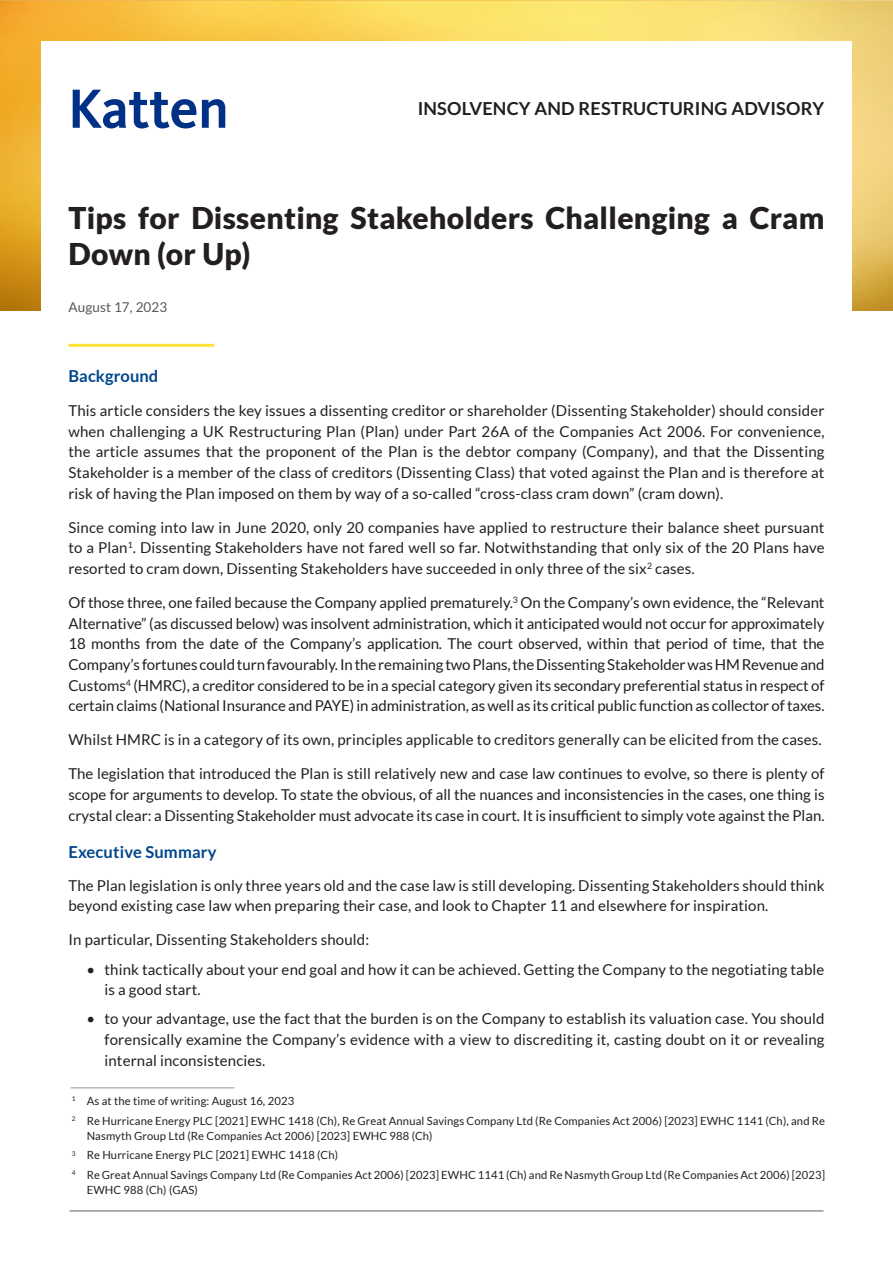
<style>
.page{position:relative;width:893px;height:1263px;background:#fff}
.page>*{position:absolute;margin:0;border:0;box-sizing:border-box;transform-origin:0 0}
.t1{font:900 30px/36px "Lato";letter-spacing:.01em;color:#231f20}
.t2{font:700 18px "Lato";letter-spacing:.01em;color:#231f20}
.SubHeads{font:700 16.5px "Lato";letter-spacing:.01em;color:#01468c}
.t3{font:15px/20.7px "Lato";letter-spacing:.01em;color:#231f20;text-align:justify}
.Alpha{font:13.5px "Lato";letter-spacing:.01em;color:#57585a}
.SubHeads-2{font:11.25px/15px "Lato";letter-spacing:.01em;color:#231f20}
</style>
<div class="page">
<img style="left:0;top:0;width:893px;height:311px">
<div style="left:41px;top:41px;width:810px;height:328px;background:#fff"></div>
<svg style="left:73px;top:90px;width:152px;height:38px"></svg>
<hr style="left:68px;top:344px;width:146px;height:3px;background:#ffe23a">
<hr style="left:70px;top:1210px;width:753px;height:2px;background:#91959d">
<hr style="left:71px;top:1087px;width:163px;height:1px;background:#939598">
<p class="t2" style="left:418px;top:99px;width:408px">INSOLVENCY AND RESTRUCTURING ADVISORY</p>
<p class="t1" style="left:68px;top:200px;width:757px">Tips for Dissenting Stakeholders Challenging a Cram<br>Down (or Up)</p>
<p class="Alpha" style="left:68px;top:299px;width:100px">August 17, 2023</p>
<p class="SubHeads" style="left:68px;top:366px;width:91px">Background</p>
<p class="t3" style="left:68px;top:400px;width:758px">This article considers the key issues a dissenting creditor or shareholder (Dissenting Stakeholder) should consider when challenging a UK Restructuring Plan (Plan) under Part 26A of the Companies Act 2006. For convenience, the article assumes that the proponent of the Plan is the debtor company (Company), and that the Dissenting Stakeholder is a member of the class of creditors (Dissenting Class) that voted against the Plan and is therefore at risk of having the Plan imposed on them by way of a so-called “cross-class cram down” (cram down).</p>
<p class="t3" style="left:68px;top:517px;width:758px">Since coming into law in June 2020, only 20 companies have applied to restructure their balance sheet pursuant to a Plan<sup>1</sup>. Dissenting Stakeholders have not fared well so far. Notwithstanding that only six of the 20 Plans have resorted to cram down, Dissenting Stakeholders have succeeded in only three of the six<sup>2</sup> cases.</p>
<p class="t3" style="left:68px;top:592px;width:758px">Of those three, one failed because the Company applied prematurely.<sup>3</sup> On the Company’s own evidence, the “Relevant Alternative” (as discussed below) was insolvent administration, which it anticipated would not occur for approximately 18 months from the date of the Company’s application. The court observed, within that period of time, that the Company’s fortunes could turn favourably. In the remaining two Plans, the Dissenting Stakeholder was HM Revenue and Customs<sup>4</sup> (HMRC), a creditor considered to be in a special category given its secondary preferential status in respect of certain claims (National Insurance and PAYE) in administration, as well as its critical public function as collector of taxes.</p>
<p class="t3" style="left:68px;top:729px;width:755px">Whilst HMRC is in a category of its own, principles applicable to creditors generally can be elicited from the cases.</p>
<p class="t3" style="left:68px;top:764px;width:758px">The legislation that introduced the Plan is still relatively new and case law continues to evolve, so there is plenty of scope for arguments to develop. To state the obvious, of all the nuances and inconsistencies in the cases, one thing is crystal clear: a Dissenting Stakeholder must advocate its case in court. It is insufficient to simply vote against the Plan.</p>
<p class="SubHeads" style="left:68px;top:842px;width:150px">Executive Summary</p>
<p class="t3" style="left:68px;top:875px;width:758px">The Plan legislation is only three years old and the case law is still developing. Dissenting Stakeholders should think beyond existing case law when preparing their case, and look to Chapter 11 and elsewhere for inspiration.</p>
<p class="t3" style="left:68px;top:929px;width:302px">In particular, Dissenting Stakeholders should:</p>
<p class="t3" style="left:104px;top:959px;width:721px;text-indent:-18px">• think tactically about your end goal and how it can be achieved. Getting the Company to the negotiating table is a good start.</p>
<p class="t3" style="left:104px;top:1008px;width:722px;text-indent:-18px">• to your advantage, use the fact that the burden is on the Company to establish its valuation case. You should forensically examine the Company’s evidence with a view to discrediting it, casting doubt on it or revealing internal inconsistencies.</p>
<p class="SubHeads-2" style="left:72px;top:1093px;width:224px"><sup>1</sup> As at the time of writing: August 16, 2023</p>
<p class="SubHeads-2" style="left:87px;top:1113px;width:740px;text-indent:-15px"><sup>2</sup> Re Hurricane Energy PLC [2021] EWHC 1418 (Ch), Re Great Annual Savings Company Ltd (Re Companies Act 2006) [2023] EWHC 1141 (Ch), and Re<br>Nasmyth Group Ltd (Re Companies Act 2006) [2023] EWHC 988 (Ch)</p>
<p class="SubHeads-2" style="left:72px;top:1148px;width:268px"><sup>3</sup> Re Hurricane Energy PLC [2021] EWHC 1418 (Ch)</p>
<p class="SubHeads-2" style="left:87px;top:1167px;width:740px;text-indent:-15px"><sup>4</sup> Re Great Annual Savings Company Ltd (Re Companies Act 2006) [2023] EWHC 1141 (Ch) and Re Nasmyth Group Ltd (Re Companies Act 2006) [2023]<br>EWHC 988 (Ch) (GAS)</p>
</div>
